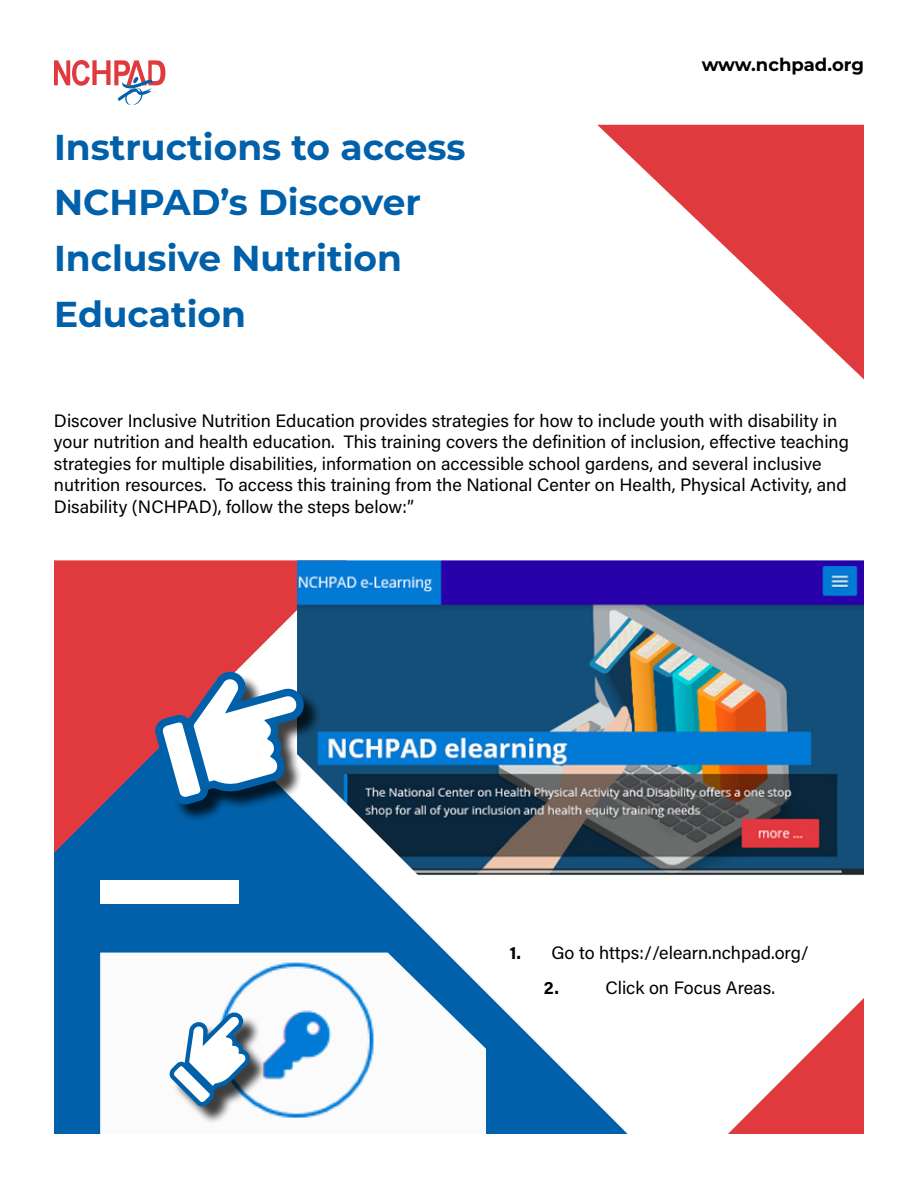
<style>
.page{position:relative;width:918px;height:1188px;background:#fff}
.page>*{position:absolute;margin:0;border:0;box-sizing:border-box;transform-origin:0 0}
.t1{font:600 36.6px "Myriad Pro";color:#e03a3e;scale:.93 1}
.t2{font:700 36px/55.8px "Montserrat";color:#0060a9}
.t3{font:18px/21.6px "Acumin Pro";color:#000}
.t4{font:700 18px "Montserrat";letter-spacing:-.005em;color:#000}
.s1{font-weight:700}
</style>
<div class="page">
<svg style="left:54px;top:853px;width:574px;height:281px;fill:#0060a9"></svg>
<svg style="left:597px;top:125px;width:267px;height:254px"></svg>
<svg style="left:54px;top:560px;width:243px;height:293px;background:#b74758"></svg>
<div style="left:100px;top:881px;width:139px;height:23px;background:#fff"></div>
<img style="left:297px;top:560px;width:567px;height:340px">
<svg style="left:728px;top:998px;width:136px;height:136px"></svg>
<img style="left:100px;top:953px;width:386px;height:181px">
<svg style="left:54px;top:60px;width:36px;height:26px"></svg>
<svg style="left:114px;top:60px;width:51px;height:45px"></svg>
<div style="left:172px;top:1015px;width:96px;height:110px;background:#000;opacity:.75"></div>
<svg style="left:165px;top:1008px;width:91px;height:103px"></svg>
<div style="left:158px;top:674px;width:164px;height:149px;background:#000;opacity:.75"></div>
<svg style="left:152px;top:664px;width:155px;height:144px"></svg>
<h1 class="t1" style="left:90px;top:50px;width:26px">H</h1>
<h2 class="t2" style="left:54px;top:117px;width:413px">Instructions to access<br>NCHPAD’s Discover<br>Inclusive Nutrition<br>Education</h2>
<p class="t4" style="left:702px;top:52px;width:164px">www.nchpad.org</p>
<p class="t3" style="left:54px;top:409px;width:797px">Discover Inclusive Nutrition Education provides strategies for how to include youth with disability in your nutrition and health education. This training covers the definition of inclusion, effective teaching strategies for multiple disabilities, information on accessible school gardens, and several inclusive nutrition resources. To access this training from the National Center on Health, Physical Activity, and Disability (NCHPAD), follow the steps below:”</p>
<p class="t3" style="left:544px;top:935px;width:267px;line-height:34.5px;text-indent:-34px"><span class="s1">1.</span> Go to https://elearn.nchpad.org/<br><span class="s1">2.</span></p>
<p class="t3" style="left:605px;top:976px;width:171px">Click on Focus Areas.</p>
</div>
